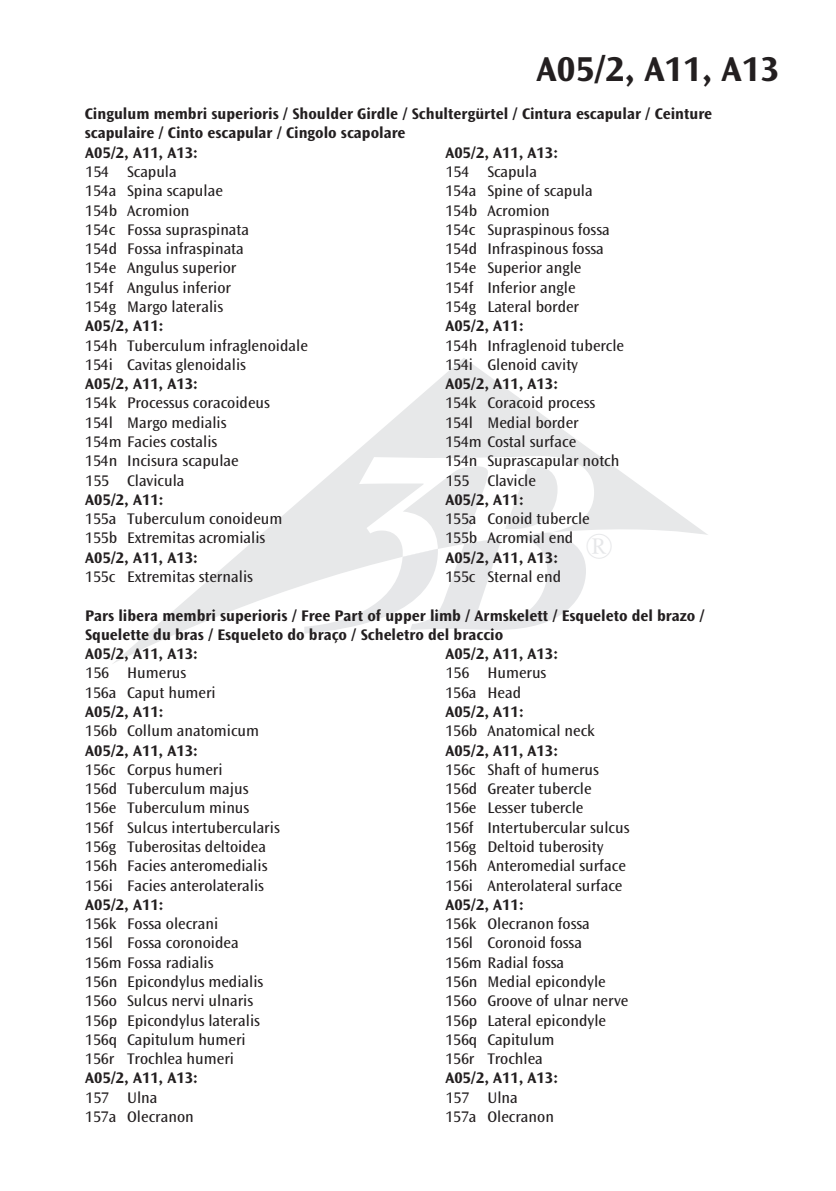
<style>
.page{position:relative;width:836px;height:1191px;background:#fff}
.page>*{position:absolute;margin:0;border:0;box-sizing:border-box;transform-origin:0 0}
.t1{font:36.2px "Perpetua";color:#e6e7e9}
.t2{font:700 36px "Ocean Sans";color:#231f20}
.t3{font:16px/19.2px "Ocean Sans";color:#231f20}
.t4{font:700 16px/19.2px "Ocean Sans";color:#231f20}
</style>
<div class="page">
<svg style="left:114px;top:358px;width:594px;height:305px"></svg>
<svg style="left:304px;top:456px;width:289px;height:177px"></svg>
<h2 class="t2" style="left:536px;top:49px;width:244px">A05/2, A11, A13</h2>
<p class="t4" style="left:85px;top:104px;width:628px">Cingulum membri superioris / Shoulder Girdle / Schultergürtel / Cintura escapular / Ceinture scapulaire / Cinto escapular / Cingolo scapolare</p>
<p class="t4" style="left:85px;top:143px;width:114px">A05/2, A11, A13:</p>
<p class="t3" style="left:85px;top:162px;width:165px">154 Scapula<br>154a Spina scapulae<br>154b Acromion<br>154c Fossa supraspinata<br>154d Fossa infraspinata<br>154e Angulus superior<br>154f Angulus inferior<br>154g Margo lateralis</p>
<p class="t4" style="left:85px;top:316px;width:80px">A05/2, A11:</p>
<p class="t3" style="left:85px;top:336px;width:224px">154h Tuberculum infraglenoidale<br>154i Cavitas glenoidalis</p>
<p class="t4" style="left:85px;top:374px;width:114px">A05/2, A11, A13:</p>
<p class="t3" style="left:85px;top:394px;width:186px">154k Processus coracoideus<br>154l Margo medialis<br>154m Facies costalis<br>154n Incisura scapulae<br>155 Clavicula</p>
<p class="t4" style="left:85px;top:490px;width:80px">A05/2, A11:</p>
<p class="t3" style="left:85px;top:509px;width:199px">155a Tuberculum conoideum<br>155b Extremitas acromialis</p>
<p class="t4" style="left:85px;top:548px;width:114px">A05/2, A11, A13:</p>
<p class="t3" style="left:85px;top:567px;width:169px">155c Extremitas sternalis</p>
<p class="t4" style="left:445px;top:143px;width:114px">A05/2, A11, A13:</p>
<p class="t3" style="left:445px;top:162px;width:166px">154 Scapula<br>154a Spine of scapula<br>154b Acromion<br>154c Supraspinous fossa<br>154d Infraspinous fossa<br>154e Superior angle<br>154f Inferior angle<br>154g Lateral border</p>
<p class="t4" style="left:445px;top:316px;width:80px">A05/2, A11:</p>
<p class="t3" style="left:445px;top:336px;width:180px">154h Infraglenoid tubercle<br>154i Glenoid cavity</p>
<p class="t4" style="left:445px;top:374px;width:114px">A05/2, A11, A13:</p>
<p class="t3" style="left:445px;top:394px;width:175px">154k Coracoid process<br>154l Medial border<br>154m Costal surface<br>154n Suprascapular notch<br>155 Clavicle</p>
<p class="t4" style="left:445px;top:490px;width:80px">A05/2, A11:</p>
<p class="t3" style="left:445px;top:509px;width:146px">155a Conoid tubercle<br>155b Acromial end</p>
<p class="t4" style="left:445px;top:548px;width:114px">A05/2, A11, A13:</p>
<p class="t3" style="left:445px;top:567px;width:117px">155c Sternal end</p>
<h1 class="t1" style="left:585px;top:529px;width:29px">®</h1>
<p class="t4" style="left:85px;top:606px;width:620px">Pars libera membri superioris / Free Part of upper limb / Armskelett / Esqueleto del brazo /<br>Squelette du bras / Esqueleto do braço / Scheletro del braccio<br>A05/2, A11, A13:</p>
<p class="t3" style="left:85px;top:664px;width:132px">156 Humerus<br>156a Caput humeri</p>
<p class="t4" style="left:85px;top:702px;width:80px">A05/2, A11:</p>
<p class="t3" style="left:85px;top:721px;width:175px">156b Collum anatomicum</p>
<p class="t4" style="left:85px;top:741px;width:114px">A05/2, A11, A13:</p>
<p class="t3" style="left:85px;top:760px;width:196px">156c Corpus humeri<br>156d Tuberculum majus<br>156e Tuberculum minus<br>156f Sulcus intertubercularis<br>156g Tuberositas deltoidea<br>156h Facies anteromedialis<br>156i Facies anterolateralis</p>
<p class="t4" style="left:85px;top:895px;width:80px">A05/2, A11:</p>
<p class="t3" style="left:85px;top:914px;width:180px">156k Fossa olecrani<br>156l Fossa coronoidea<br>156m Fossa radialis<br>156n Epicondylus medialis<br>156o Sulcus nervi ulnaris<br>156p Epicondylus lateralis<br>156q Capitulum humeri<br>156r Trochlea humeri</p>
<p class="t4" style="left:85px;top:1068px;width:114px">A05/2, A11, A13:</p>
<p class="t3" style="left:85px;top:1088px;width:110px">157 Ulna<br>157a Olecranon</p>
<p class="t4" style="left:445px;top:644px;width:114px">A05/2, A11, A13:</p>
<p class="t3" style="left:445px;top:664px;width:102px">156 Humerus<br>156a Head</p>
<p class="t4" style="left:445px;top:702px;width:80px">A05/2, A11:</p>
<p class="t3" style="left:445px;top:721px;width:151px">156b Anatomical neck</p>
<p class="t4" style="left:445px;top:741px;width:114px">A05/2, A11, A13:</p>
<p class="t3" style="left:445px;top:760px;width:185px">156c Shaft of humerus<br>156d Greater tubercle<br>156e Lesser tubercle<br>156f Intertubercular sulcus<br>156g Deltoid tuberosity<br>156h Anteromedial surface<br>156i Anterolateral surface</p>
<p class="t4" style="left:445px;top:895px;width:80px">A05/2, A11:</p>
<p class="t3" style="left:445px;top:914px;width:184px">156k Olecranon fossa<br>156l Coronoid fossa<br>156m Radial fossa<br>156n Medial epicondyle<br>156o Groove of ulnar nerve<br>156p Lateral epicondyle<br>156q Capitulum<br>156r Trochlea</p>
<p class="t4" style="left:445px;top:1068px;width:114px">A05/2, A11, A13:</p>
<p class="t3" style="left:445px;top:1088px;width:110px">157 Ulna<br>157a Olecranon</p>
</div>
